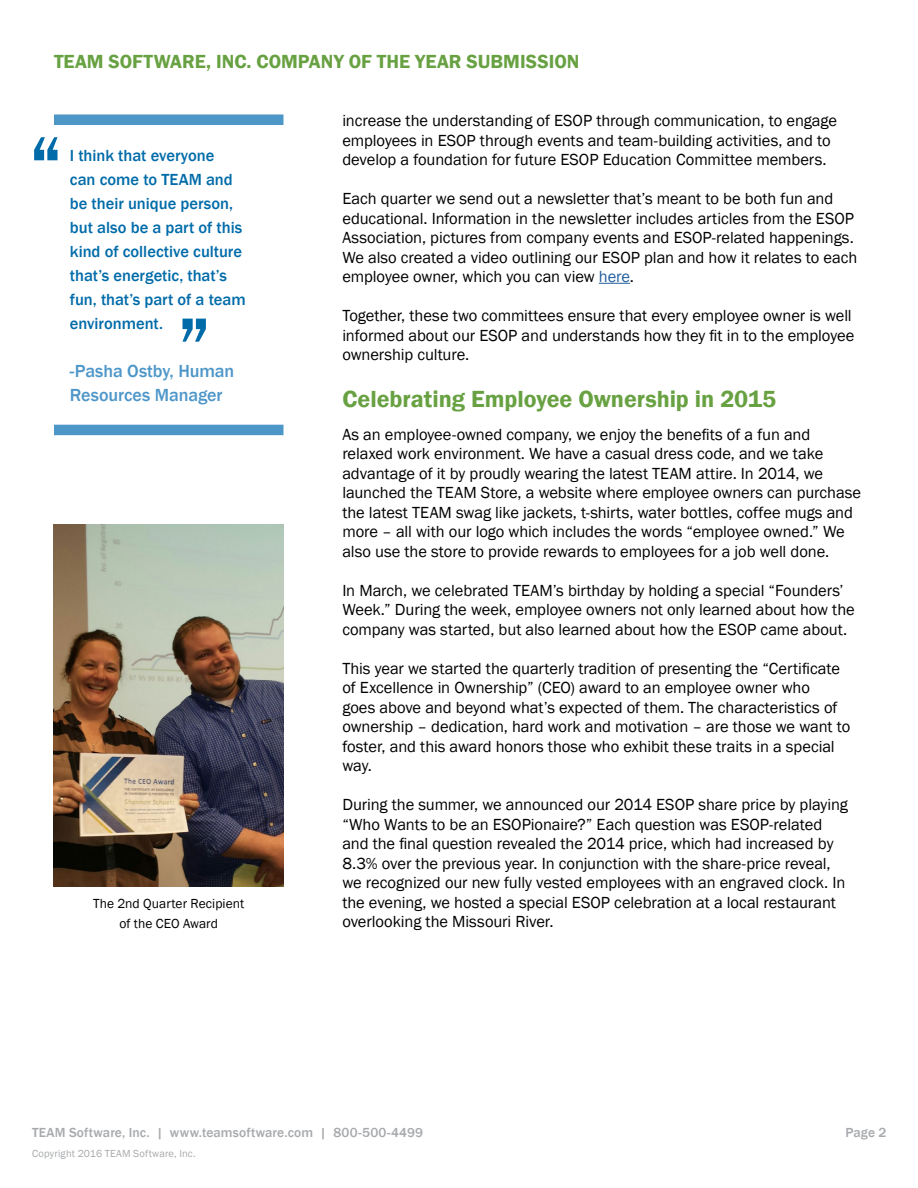
<style>
.page{position:relative;width:918px;height:1188px;background:#fff}
.page>*{position:absolute;margin:0;border:0;box-sizing:border-box;transform-origin:0 0}
.t1{font:600 24px "Franklin Gothic";color:#68a142}
.t2{font:600 19.5px "Franklin Gothic";color:#68a142}
.t3{font:500 18px/24px "Franklin Gothic";letter-spacing:-.005em;color:#4d96c8}
.t4{font:16.5px/19.5px "Franklin Gothic";letter-spacing:-.005em;color:#000}
.t5{font:500 16.5px/24px "Franklin Gothic";color:#006ba9}
.t6{font:500 13.5px "Franklin Gothic";letter-spacing:.01em;color:#a7a9ac}
.t7{font:13.5px/19.5px "Franklin Gothic";letter-spacing:.005em;color:#000;text-align:center}
.t8{font:10.5px "Franklin Gothic";letter-spacing:.015em;color:#a7a9ac}
.s1{color:#215e9e}
</style>
<div class="page">
<hr style="left:599px;top:283px;width:31px;height:1px;background:#215e9e">
<svg style="left:34px;top:137px;width:24px;height:23px"></svg>
<svg style="left:183px;top:319px;width:23px;height:23px"></svg>
<div style="left:54px;top:114px;width:229px;height:11px;background:#4d96c8"></div>
<div style="left:54px;top:425px;width:229px;height:10px;background:#4d96c8"></div>
<img style="left:54px;top:524px;width:229px;height:363px">
<p class="t2" style="left:54px;top:49px;width:527px">TEAM SOFTWARE, INC. COMPANY OF THE YEAR SUBMISSION</p>
<p class="t5" style="left:70px;top:143px;width:177px">I think that everyone<br>can come to TEAM and be their unique person, but also be a part of this kind of collective culture that’s energetic, that’s fun, that’s part of a team environment.</p>
<p class="t3" style="left:70px;top:359px;width:166px">-Pasha Ostby, Human<br>Resources Manager</p>
<p class="t7" style="left:93px;top:894px;width:153px">The 2nd Quarter Recipient of the CEO Award</p>
<p class="t4" style="left:342px;top:111px;width:496px">increase the understanding of ESOP through communication, to engage employees in ESOP through events and team-building activities, and to develop a foundation for future ESOP Education Committee members.</p>
<p class="t4" style="left:342px;top:189px;width:516px">Each quarter we send out a newsletter that’s meant to be both fun and educational. Information in the newsletter includes articles from the ESOP Association, pictures from company events and ESOP-related happenings.<br>We also created a video outlining our ESOP plan and how it relates to each employee owner, which you can view <span class="s1">here</span>.</p>
<p class="t4" style="left:342px;top:306px;width:514px">Together, these two committees ensure that every employee owner is well informed about our ESOP and understands how they fit in to the employee ownership culture.</p>
<h1 class="t1" style="left:342px;top:384px;width:435px">Celebrating Employee Ownership in 2015</h1>
<p class="t4" style="left:342px;top:425px;width:520px">As an employee-owned company, we enjoy the benefits of a fun and relaxed work environment. We have a casual dress code, and we take advantage of it by proudly wearing the latest TEAM attire. In 2014, we launched the TEAM Store, a website where employee owners can purchase the latest TEAM swag like jackets, t-shirts, water bottles, coffee mugs and more – all with our logo which includes the words “employee owned.” We also use the store to provide rewards to employees for a job well done.</p>
<p class="t4" style="left:342px;top:581px;width:514px">In March, we celebrated TEAM’s birthday by holding a special “Founders’<br>Week.” During the week, employee owners not only learned about how the company was started, but also learned about how the ESOP came about.</p>
<p class="t4" style="left:342px;top:659px;width:510px">This year we started the quarterly tradition of presenting the “Certificate of Excellence in Ownership” (CEO) award to an employee owner who<br>goes above and beyond what’s expected of them. The characteristics of ownership – dedication, hard work and motivation – are those we want to foster, and this award honors those who exhibit these traits in a special way.</p>
<p class="t4" style="left:342px;top:795px;width:507px">During the summer, we announced our 2014 ESOP share price by playing “Who Wants to be an ESOPionaire?” Each question was ESOP-related and the final question revealed the 2014 price, which had increased by 8.3% over the previous year. In conjunction with the share-price reveal, we recognized our new fully vested employees with an engraved clock. In the evening, we hosted a special ESOP celebration at a local restaurant overlooking the Missouri River.</p>
<p class="t6" style="left:32px;top:1124px;width:392px">TEAM Software, Inc. | www.teamsoftware.com | 800-500-4499</p>
<p class="t6" style="left:845px;top:1124px;width:42px">Page 2</p>
<p class="t8" style="left:32px;top:1147px;width:165px">Copyright 2016 TEAM Software, Inc.</p>
</div>
